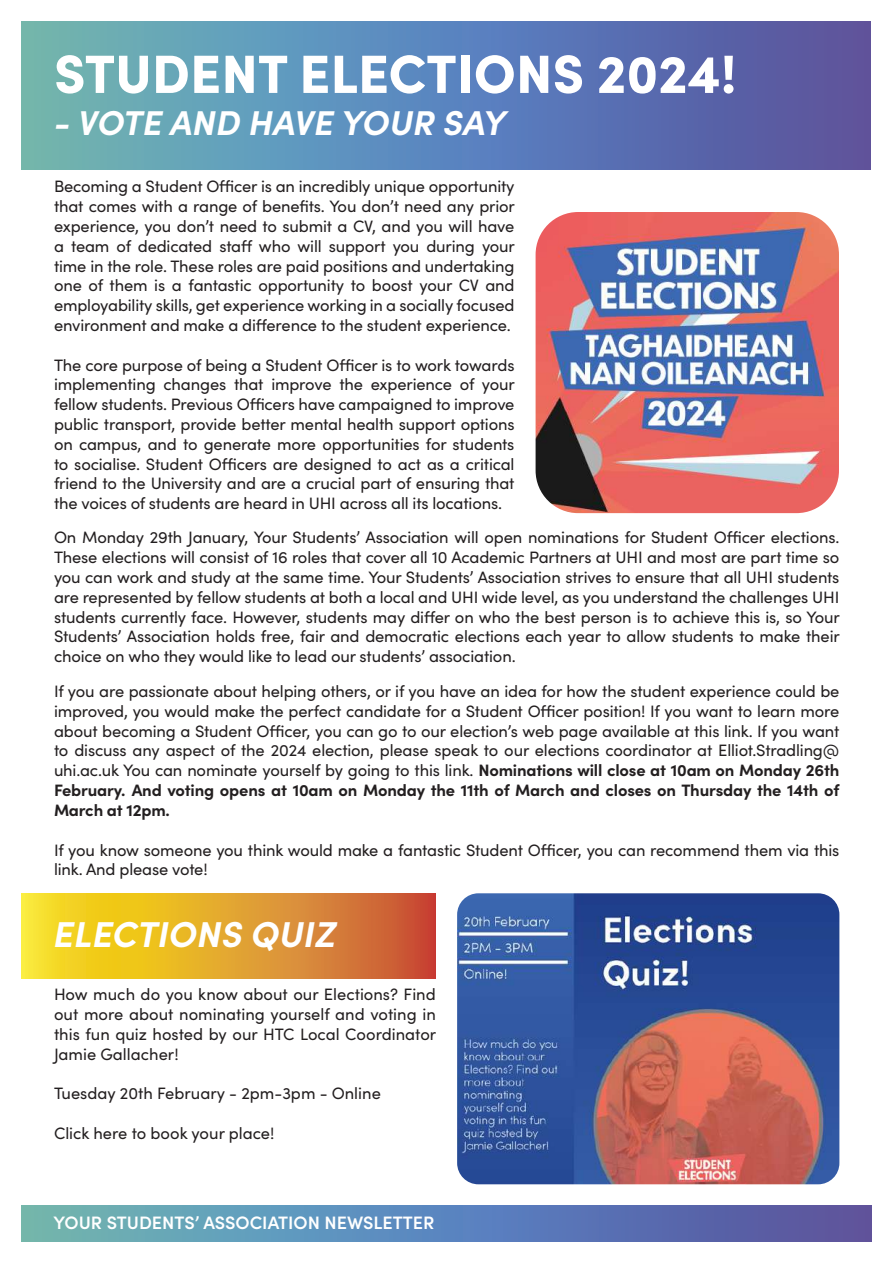
<style>
.page{position:relative;width:893px;height:1263px;background:#fff}
.page>*{position:absolute;margin:0;border:0;box-sizing:border-box;transform-origin:0 0}
.t1{font:900 54px "Sofia Pro";color:#fff}
.t2{font:italic 700 36px "Sofia Pro";color:#fff}
.t3{font:italic 700 34.5px "Sofia Pro";color:#fff}
.t4{font:600 18px "Sofia Pro";color:#fff}
.t5{font:16.5px/19.8px "Sofia Pro";letter-spacing:-.01em;color:#231f20;text-align:justify}
.s1{font-weight:700}
</style>
<div class="page">
<svg style="left:21px;top:21px;width:850px;height:149px;background:#5f84b3"></svg>
<svg style="left:21px;top:893px;width:415px;height:85px;background:#e1a02d"></svg>
<svg style="left:21px;top:1205px;width:851px;height:37px;background:#5f84b3"></svg>
<img style="left:536px;top:212px;width:303px;height:301px">
<img style="left:457px;top:893px;width:382px;height:291px">
<h1 class="t1" style="left:54px;top:32px;width:684px">STUDENT ELECTIONS 2024!</h1>
<h3 class="t3" style="left:54px;top:96px;width:454px">- VOTE AND HAVE YOUR SAY</h3>
<p class="t5" style="left:54px;top:176px;width:462px">Becoming a Student Officer is an incredibly unique opportunity that comes with a range of benefits. You don’t need any prior experience, you don’t need to submit a CV, and you will have a team of dedicated staff who will support you during your time in the role. These roles are paid positions and undertaking one of them is a fantastic opportunity to boost your CV and employability skills, get experience working in a socially focused environment and make a difference to the student experience.</p>
<p class="t5" style="left:54px;top:354px;width:462px">The core purpose of being a Student Officer is to work towards implementing changes that improve the experience of your fellow students. Previous Officers have campaigned to improve public transport, provide better mental health support options on campus, and to generate more opportunities for students to socialise. Student Officers are designed to act as a critical friend to the University and are a crucial part of ensuring that the voices of students are heard in UHI across all its locations.</p>
<p class="t5" style="left:54px;top:527px;width:787px">On Monday 29th January, Your Students’ Association will open nominations for Student Officer elections.<br>These elections will consist of 16 roles that cover all 10 Academic Partners at UHI and most are part time so you can work and study at the same time. Your Students’ Association strives to ensure that all UHI students are represented by fellow students at both a local and UHI wide level, as you understand the challenges UHI students currently face. However, students may differ on who the best person is to achieve this is, so Your Students’ Association holds free, fair and democratic elections each year to allow students to make their choice on who they would like to lead our students’ association.</p>
<p class="t5" style="left:54px;top:680px;width:787px">If you are passionate about helping others, or if you have an idea for how the student experience could be improved, you would make the perfect candidate for a Student Officer position! If you want to learn more about becoming a Student Officer, you can go to our election’s web page available at this link. If you want to discuss any aspect of the 2024 election, please speak to our elections coordinator at Elliot.Stradling@ uhi.ac.uk You can nominate yourself by going to this link. <span class="s1">Nominations will close at 10am on Monday 26th February. And voting opens at 10am on Monday the 11th of March and closes on Thursday the 14th of March at 12pm.</span></p>
<p class="t5" style="left:54px;top:839px;width:787px">If you know someone you think would make a fantastic Student Officer, you can recommend them via this link. And please vote!</p>
<h2 class="t2" style="left:54px;top:907px;width:284px">ELECTIONS QUIZ</h2>
<p class="t5" style="left:54px;top:984px;width:384px">How much do you know about our Elections? Find out more about nominating yourself and voting in this fun quiz hosted by our HTC Local Coordinator Jamie Gallacher!</p>
<p class="t5" style="left:54px;top:1083px;width:328px">Tuesday 20th February - 2pm-3pm - Online</p>
<p class="t5" style="left:54px;top:1122px;width:222px">Click here to book your place!</p>
<p class="t4" style="left:54px;top:1209px;width:382px">YOUR STUDENTS’ ASSOCIATION NEWSLETTER</p>
</div>
